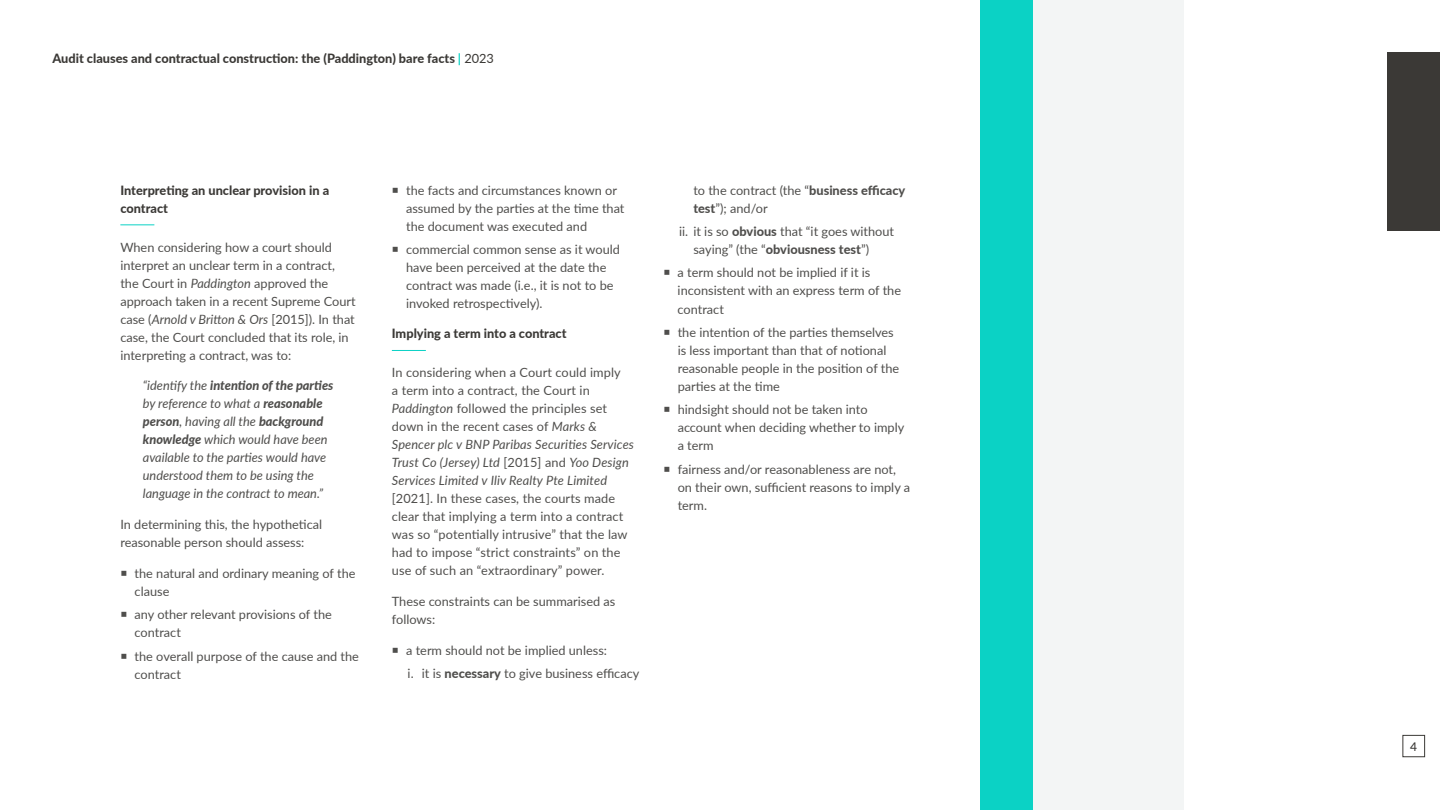
<style>
.page{position:relative;width:1440px;height:810px;background:#fff}
.page>*{position:absolute;margin:0;border:0;box-sizing:border-box;transform-origin:0 0}
.t1{font:12.75px/18px "Lato";color:#4f4e4c}
.t2{font:italic 12.75px/18px "Lato";color:#4f4e4c}
.t3{font:800 12.75px/18px "Lato";color:#3b3936}
.t4{font:500 12px "Lato";color:#3b3936}
.s1{font-weight:700;color:#0bd2c5}
.s2{font-weight:400}
.s3{font-style:italic}
.s4{font-weight:800}
.s5{font-style:normal}
</style>
<div class="page">
<div style="left:1388px;top:52px;width:52px;height:179px;background:#3b3936"></div>
<svg style="left:120px;top:225px;width:35px;height:1px"></svg>
<svg style="left:392px;top:350px;width:34px;height:1px"></svg>
<div style="left:1402px;top:735px;width:23px;height:22px;border:1px solid #3b3936"></div>
<div style="left:1033px;top:0;width:151px;height:810px;background:#f3f5f5"></div>
<div style="left:980px;top:0;width:53px;height:810px;background:#0bd2c5"></div>
<p class="t3" style="left:52px;top:49px;width:443px">Audit clauses and contractual construction: the (Paddington) bare facts <span class="s1">|</span> <span class="s2">2023</span></p>
<p class="t3" style="left:120px;top:180px;width:210px">Interpreting an unclear provision in a contract</p>
<p class="t1" style="left:120px;top:237px;width:237px">When considering how a court should interpret an unclear term in a contract, the Court in <span class="s3">Paddington</span> approved the approach taken in a recent Supreme Court case (<span class="s3">Arnold v Britton &amp; Ors</span> [2015]). In that case, the Court concluded that its role, in interpreting a contract, was to:</p>
<p class="t2" style="left:143px;top:376px;width:192px">“identify the <span class="s4">intention of the parties </span>by reference to what a <span class="s4">reasonable person</span>, having all the <span class="s4">background knowledge</span> which would have been available to the parties would have understood them to be using the language in the contract to mean.”</p>
<p class="t1" style="left:120px;top:515px;width:203px">In determining this, the hypothetical reasonable person should assess:</p>
<p class="t1" style="left:135px;top:564px;width:222px">the natural and ordinary meaning of the clause</p>
<p class="t1" style="left:135px;top:605px;width:199px">any other relevant provisions of the contract</p>
<p class="t1" style="left:135px;top:647px;width:226px">the overall purpose of the cause and the contract</p>
<p class="t1" style="left:406px;top:180px;width:220px">the facts and circumstances known or assumed by the parties at the time that the document was executed and</p>
<p class="t1" style="left:406px;top:240px;width:215px">commercial common sense as it would have been perceived at the date the contract was made (i.e., it is not to be invoked retrospectively).</p>
<p class="t3" style="left:392px;top:324px;width:176px">Implying a term into a contract</p>
<p class="t2" style="left:392px;top:363px;width:244px"><span class="s5">In considering when a Court could imply<br>a term into a contract, the Court in </span>Paddington <span class="s5">followed the principles set down in the recent cases of</span> Marks &amp; Spencer plc v BNP Paribas Securities Services Trust Co (Jersey) Ltd <span class="s5">[2015] and</span> Yoo Design Services Limited v Iliv Realty Pte Limited</p>
<p class="t1" style="left:392px;top:489px;width:237px">[2021]. In these cases, the courts made clear that implying a term into a contract was so “potentially intrusive” that the law had to impose “strict constraints” on the use of such an “extraordinary” power.</p>
<p class="t1" style="left:392px;top:592px;width:225px">These constraints can be summarised as follows:</p>
<p class="t1" style="left:406px;top:638px;width:235px;line-height:23.4px">a term should not be implied unless:<br>i. it is <span class="s4">necessary</span> to give business efficacy</p>
<p class="t1" style="left:693px;top:180px;width:214px">to the contract (the “<span class="s4">business efficacy test</span>”); and/or</p>
<p class="t1" style="left:693px;top:222px;width:202px;text-indent:-14px">ii. it is so <span class="s4">obvious</span> that “it goes without saying” (the “<span class="s4">obviousness test</span>”)</p>
<p class="t1" style="left:678px;top:263px;width:225px">a term should not be implied if it is inconsistent with an express term of the contract</p>
<p class="t1" style="left:678px;top:323px;width:223px">the intention of the parties themselves is less important than that of notional reasonable people in the position of the parties at the time</p>
<p class="t1" style="left:678px;top:400px;width:228px">hindsight should not be taken into account when deciding whether to imply a term</p>
<p class="t1" style="left:678px;top:460px;width:234px">fairness and/or reasonableness are not, on their own, sufficient reasons to imply a term.</p>
<p class="t4" style="left:1410px;top:738px;width:8px">4</p>
</div>
